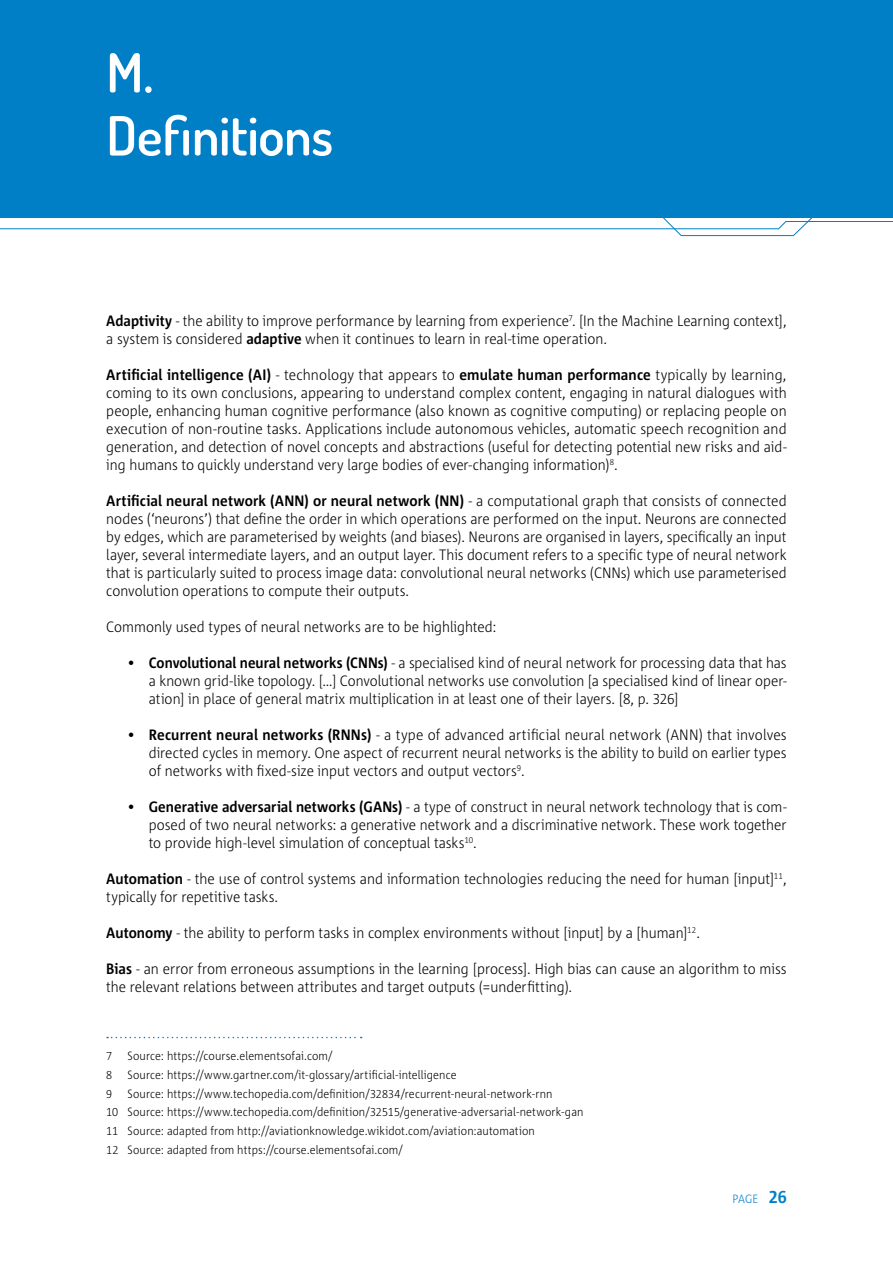
<style>
.page{position:relative;width:893px;height:1263px;background:#fff}
.page>*{position:absolute;margin:0;border:0;box-sizing:border-box;transform-origin:0 0}
.t1{font:600 54px/63px "Dosis";letter-spacing:-.01em;color:#fff}
.t2{font:300 15px/18px "Corpid E1 s S Cd";color:#000;text-align:justify}
.t3{font:300 12px/18.6px "Corpid E1 s S Cd";letter-spacing:.01em;color:#000}
.t4{font:300 12px "Corpid E1 s S Cd";color:#007fc7}
.s1{font-weight:700}
.s2{font-weight:700;font-size:18px}
</style>
<div class="page">
<svg style="left:0;top:218px;width:893px;height:18px"></svg>
<div style="left:0;top:0;width:893px;height:218px;background:#007fc7"></div>
<svg style="left:107px;top:1037px;width:255px;height:1px"></svg>
<h1 class="t1" style="left:106px;top:40px;width:228px">M.<br>Definitions</h1>
<p class="t2" style="left:106px;top:311px;width:682px"><span class="s1">Adaptivity</span> - the ability to improve performance by learning from experience<sup>7</sup>. [In the Machine Learning context], a system is considered <span class="s1">adaptive</span> when it continues to learn in real-time operation.</p>
<p class="t2" style="left:106px;top:365px;width:682px"><span class="s1">Artificial intelligence (AI)</span> - technology that appears to <span class="s1">emulate human performance</span> typically by learning, coming to its own conclusions, appearing to understand complex content, engaging in natural dialogues with people, enhancing human cognitive performance (also known as cognitive computing) or replacing people on execution of non-routine tasks. Applications include autonomous vehicles, automatic speech recognition and generation, and detection of novel concepts and abstractions (useful for detecting potential new risks and aid&shy;ing humans to quickly understand very large bodies of ever-changing information)<sup>8</sup>.</p>
<p class="t2" style="left:106px;top:491px;width:682px"><span class="s1">Artificial neural network (ANN) or neural network (NN)</span> - a computational graph that consists of connected nodes (‘neurons’) that define the order in which operations are performed on the input. Neurons are connected by edges, which are parameterised by weights (and biases). Neurons are organised in layers, specifically an input layer, several intermediate layers, and an output layer. This document refers to a specific type of neural network that is particularly suited to process image data: convolutional neural networks (CNNs) which use parameterised convolution operations to compute their outputs.</p>
<p class="t2" style="left:106px;top:617px;width:391px">Commonly used types of neural networks are to be highlighted:</p>
<p class="t2" style="left:149px;top:653px;width:639px;text-indent:-21px">• <span class="s1">Convolutional neural networks (CNNs)</span> - a specialised kind of neural network for processing data that has a known grid-like topology. […] Convolutional networks use convolution [a specialised kind of linear oper&shy;ation] in place of general matrix multiplication in at least one of their layers. [8, p. 326]</p>
<p class="t2" style="left:149px;top:725px;width:639px;text-indent:-21px">• <span class="s1">Recurrent neural networks (RNNs)</span> - a type of advanced artificial neural network (ANN) that involves directed cycles in memory. One aspect of recurrent neural networks is the ability to build on earlier types of networks with fixed-size input vectors and output vectors<sup>9</sup>.</p>
<p class="t2" style="left:149px;top:797px;width:639px;text-indent:-21px">• <span class="s1">Generative adversarial networks (GANs)</span> - a type of construct in neural network technology that is com&shy;posed of two neural networks: a generative network and a discriminative network. These work together to provide high-level simulation of conceptual tasks<sup>10</sup>.</p>
<p class="t2" style="left:106px;top:869px;width:682px"><span class="s1">Automation</span> - the use of control systems and information technologies reducing the need for human [input]<sup>11</sup>, typically for repetitive tasks.</p>
<p class="t2" style="left:106px;top:923px;width:595px"><span class="s1">Autonomy</span> - the ability to perform tasks in complex environments without [input] by a [human]<sup>12</sup>.</p>
<p class="t2" style="left:106px;top:959px;width:682px"><span class="s1">Bias</span> - an error from erroneous assumptions in the learning [process]. High bias can cause an algorithm to miss the relevant relations between attributes and target outputs (=underfitting).</p>
<p class="t3" style="left:106px;top:1046px;width:7px">7</p>
<p class="t3" style="left:128px;top:1046px;width:207px">Source: https://course.elementsofai.com/</p>
<p class="t3" style="left:106px;top:1065px;width:7px">8</p>
<p class="t3" style="left:128px;top:1065px;width:331px">Source: https://www.gartner.com/it-glossary/artificial-intelligence</p>
<p class="t3" style="left:106px;top:1084px;width:7px">9</p>
<p class="t3" style="left:106px;top:1084px;width:479px;text-indent:21px">Source: https://www.techopedia.com/definition/32834/recurrent-neural-network-rnn<br>10 Source: https://www.techopedia.com/definition/32515/generative-adversarial-network-gan 11 Source: adapted from http://aviationknowledge.wikidot.com/aviation:automation<br>12 Source: adapted from https://course.elementsofai.com/</p>
<p class="t4" style="left:732px;top:1192px;width:56px">PAGE <span class="s2">26</span></p>
</div>
